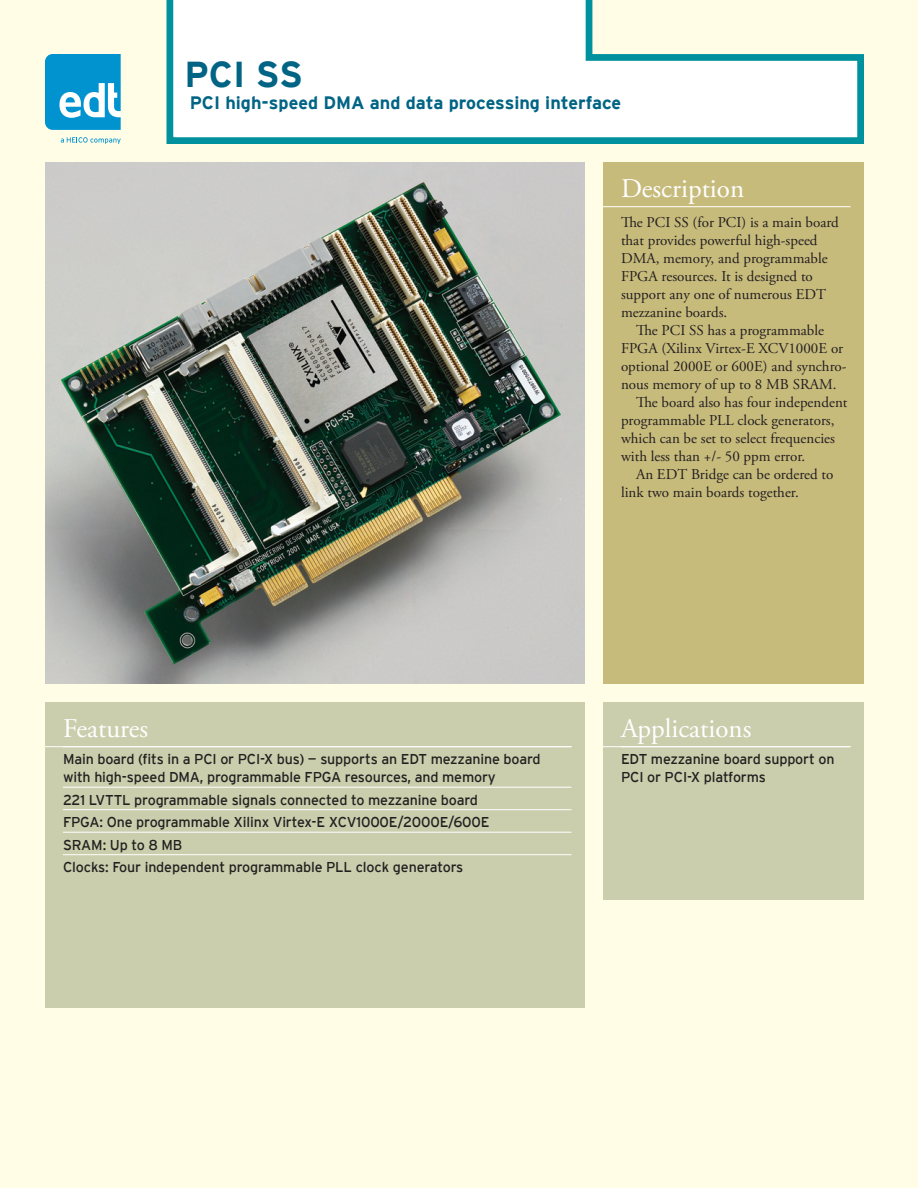
<style>
.page{position:relative;width:918px;height:1188px;background:#fffde5}
.page>*{position:absolute;margin:0;border:0;box-sizing:border-box;transform-origin:0 0}
.t1{font:700 36px "Interstate";color:#016484}
.t2{font:27px "Adobe Garamond Pro";color:#fff}
.t3{font:700 18px "Interstate";color:#016484}
.t4{font:15px/18px "Adobe Garamond Pro";color:#231f20}
.t5{font:14.25px/22.5px "Interstate";letter-spacing:-.01em;color:#231f20}
</style>
<div class="page">
<div style="left:603px;top:162px;width:261px;height:522px;background:#c7bb7c"></div>
<div style="left:45px;top:702px;width:540px;height:306px;background:#caceac"></div>
<div style="left:603px;top:702px;width:261px;height:198px;background:#caceac"></div>
<svg style="left:163px;top:0;width:704px;height:147px"></svg>
<hr style="left:603px;top:206px;width:247px;height:1px;background:#fff">
<hr style="left:45px;top:746px;width:527px;height:1px;background:#fff">
<hr style="left:63px;top:787px;width:509px;height:1px;background:#fff">
<hr style="left:63px;top:809px;width:509px;height:1px;background:#fff">
<hr style="left:63px;top:832px;width:509px;height:1px;background:#fff">
<hr style="left:63px;top:854px;width:509px;height:1px;background:#fff">
<hr style="left:603px;top:746px;width:247px;height:1px;background:#fff">
<svg style="left:45px;top:54px;width:76px;height:76px"></svg>
<svg style="left:61px;top:137px;width:60px;height:7px"></svg>
<img style="left:45px;top:162px;width:540px;height:522px">
<h1 class="t1" style="left:184px;top:55px;width:120px">PCI SS</h1>
<p class="t3" style="left:190px;top:93px;width:433px">PCI high-speed DMA and data processing interface</p>
<h2 class="t2" style="left:621px;top:173px;width:125px">Description</h2>
<p class="t4" style="left:621px;top:214px;width:219px">The PCI SS (for PCI) is a main board that provides powerful high-speed<br>DMA, memory, and programmable<br>FPGA resources. It is designed to support any one of numerous EDT mezzanine boards.</p>
<p class="t4" style="left:636px;top:322px;width:190px">The PCI SS has a programmable</p>
<p class="t4" style="left:621px;top:340px;width:224px">FPGA (Xilinx Virtex-E XCV1000E or</p>
<p class="t4" style="left:621px;top:358px;width:227px">optional 2000E or 600E) and synchro-</p>
<p class="t4" style="left:621px;top:376px;width:217px">nous memory of up to 8 MB SRAM.</p>
<p class="t4" style="left:636px;top:394px;width:213px">The board also has four independent</p>
<p class="t4" style="left:621px;top:412px;width:215px">programmable PLL clock generators,</p>
<p class="t4" style="left:621px;top:430px;width:216px">which can be set to select frequencies</p>
<p class="t4" style="left:621px;top:448px;width:186px">with less than +/- 50 ppm error.</p>
<p class="t4" style="left:636px;top:466px;width:199px">An EDT Bridge can be ordered to</p>
<p class="t4" style="left:621px;top:484px;width:179px">link two main boards together.</p>
<h2 class="t2" style="left:63px;top:713px;width:87px">Features</h2>
<p class="t5" style="left:63px;top:750px;width:479px;line-height:18px">Main board (fits in a PCI or PCI-X bus) — supports an EDT mezzanine board with high-speed DMA, programmable FPGA resources, and memory</p>
<p class="t5" style="left:63px;top:788px;width:428px">221 LVTTL programmable signals connected to mezzanine board FPGA: One programmable Xilinx Virtex-E XCV1000E/2000E/600E SRAM: Up to 8 MB<br>Clocks: Four independent programmable PLL clock generators</p>
<h2 class="t2" style="left:621px;top:713px;width:132px">Applications</h2>
<p class="t5" style="left:621px;top:750px;width:215px;line-height:18px">EDT mezzanine board support on<br>PCI or PCI-X platforms</p>
</div>
